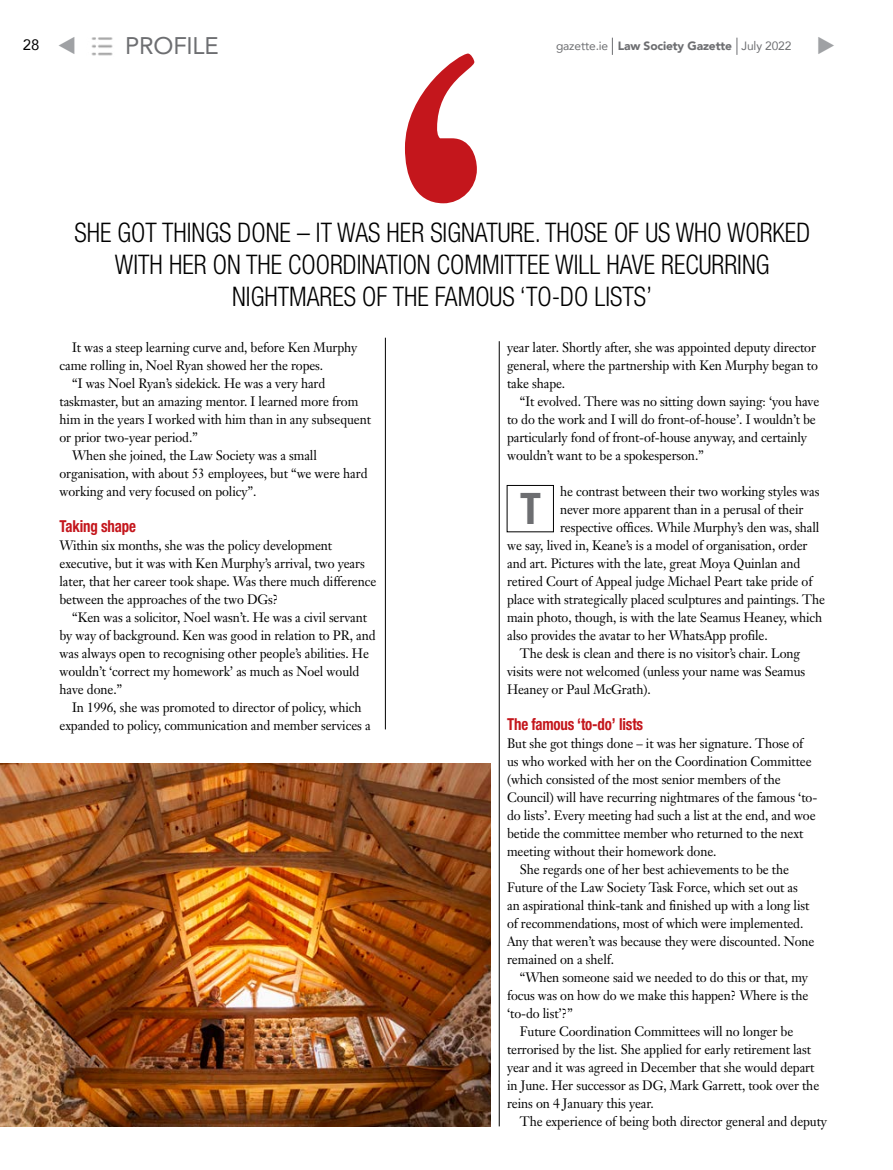
<style>
.page{position:relative;width:893px;height:1170px;background:#fff}
.page>*{position:absolute;margin:0;border:0;box-sizing:border-box;transform-origin:0 0}
.t1{font:700 condensed 43.5px "Helvetica Neue LT";color:#6d6e71}
.t2{font:300 condensed 27px/32.4px "Helvetica Neue LT";color:#000;text-align:center;scale:.95 1}
.t3{font:24px "Avenir";letter-spacing:-.01em;color:#6d6e71}
.t4{font:700 condensed 16.5px "Helvetica Neue LT";letter-spacing:-.01em;color:#c4161c;scale:.9 1}
.t5{font:15px "Avenir";color:#000}
.t6{font:13.5px/18px "Janson Text";letter-spacing:-.01em;color:#000;scale:.95 1}
.t7{font:12px "Avenir";letter-spacing:-.01em;color:#6d6e71}
.s1{font-weight:900}
</style>
<div class="page">
<svg style="left:612px;top:38px;width:1px;height:17px"></svg>
<svg style="left:737px;top:38px;width:1px;height:17px"></svg>
<img style="left:91px;top:37px;width:22px;height:19px">
<hr style="left:499px;top:341px;width:1px;height:785px;background:#000">
<hr style="left:385px;top:338px;width:1px;height:391px;background:#000">
<img style="left:0;top:763px;width:491px;height:363px">
<div style="left:507px;top:485px;width:47px;height:47px;border:1px solid #000"></div>
<svg style="left:405px;top:54px;width:72px;height:149px"></svg>
<h3 class="t3" style="left:125px;top:27px;width:95px">PROFILE</h3>
<p class="t5" style="left:23px;top:33px;width:18px">28</p>
<p class="t7" style="left:556px;top:36px;width:237px">gazette.ie <span class="s1">Law Society Gazette</span> July 2022</p>
<h2 class="t2" style="left:74px;top:216px;width:776px">SHE GOT THINGS DONE – IT WAS HER SIGNATURE. THOSE OF US WHO WORKED<br>WITH HER ON THE COORDINATION COMMITTEE WILL HAVE RECURRING<br>NIGHTMARES OF THE FAMOUS ‘TO-DO LISTS’</h2>
<p class="t6" style="left:72px;top:338px;width:302px">It was a steep learning curve and, before Ken Murphy</p>
<p class="t6" style="left:60px;top:356px;width:279px">came rolling in, Noel Ryan showed her the ropes.</p>
<p class="t6" style="left:72px;top:374px;width:268px">“I was Noel Ryan’s sidekick. He was a very hard</p>
<p class="t6" style="left:60px;top:392px;width:316px">taskmaster, but an amazing mentor. I learned more from</p>
<p class="t6" style="left:60px;top:410px;width:329px">him in the years I worked with him than in any subsequent</p>
<p class="t6" style="left:60px;top:428px;width:147px">or prior two-year period.”</p>
<p class="t6" style="left:72px;top:446px;width:259px">When she joined, the Law Society was a small</p>
<p class="t6" style="left:60px;top:464px;width:326px">organisation, with about 53 employees, but “we were hard</p>
<p class="t6" style="left:60px;top:482px;width:209px">working and very focused on policy”.</p>
<p class="t4" style="left:60px;top:516px;width:87px">Taking shape</p>
<p class="t6" style="left:60px;top:536px;width:335px">Within six months, she was the policy development executive, but it was with Ken Murphy’s arrival, two years later, that her career took shape. Was there much difference between the approaches of the two DGs?</p>
<p class="t6" style="left:60px;top:608px;width:334px;text-indent:13px">“Ken was a solicitor, Noel wasn’t. He was a civil servant by way of background. Ken was good in relation to PR, and was always open to recognising other people’s abilities. He wouldn’t ‘correct my homework’ as much as Noel would have done.”</p>
<p class="t6" style="left:60px;top:698px;width:329px;text-align:center">In 1996, she was promoted to director of policy, which expanded to policy, communication and member services a</p>
<p class="t6" style="left:507px;top:338px;width:329px">year later. Shortly after, she was appointed deputy director general, where the partnership with Ken Murphy began to take shape.</p>
<p class="t6" style="left:507px;top:392px;width:330px;text-indent:13px">“It evolved. There was no sitting down saying: ‘you have to do the work and I will do front-of-house’. I wouldn’t be particularly fond of front-of-house anyway, and certainly wouldn’t want to be a spokesperson.”</p>
<p class="t6" style="left:560px;top:482px;width:275px">he contrast between their two working styles was</p>
<p class="t6" style="left:560px;top:500px;width:258px">never more apparent than in a perusal of their</p>
<p class="t6" style="left:560px;top:518px;width:274px">respective offices. While Murphy’s den was, shall</p>
<p class="t6" style="left:507px;top:536px;width:318px">we say, lived in, Keane’s is a model of organisation, order</p>
<p class="t6" style="left:507px;top:554px;width:310px">and art. Pictures with the late, great Moya Quinlan and</p>
<p class="t6" style="left:507px;top:572px;width:323px">retired Court of Appeal judge Michael Peart take pride of</p>
<p class="t6" style="left:507px;top:590px;width:336px">place with strategically placed sculptures and paintings. The</p>
<p class="t6" style="left:507px;top:608px;width:333px">main photo, though, is with the late Seamus Heaney, which</p>
<p class="t6" style="left:507px;top:626px;width:276px">also provides the avatar to her WhatsApp profile.</p>
<p class="t6" style="left:520px;top:644px;width:297px">The desk is clean and there is no visitor’s chair. Long</p>
<p class="t6" style="left:507px;top:662px;width:315px">visits were not welcomed (unless your name was Seamus</p>
<p class="t6" style="left:507px;top:680px;width:153px">Heaney or Paul McGrath).</p>
<p class="t4" style="left:507px;top:714px;width:153px">The famous ‘to-do’ lists</p>
<p class="t6" style="left:507px;top:734px;width:313px">But she got things done – it was her signature. Those of</p>
<p class="t6" style="left:507px;top:752px;width:322px">us who worked with her on the Coordination Committee</p>
<p class="t6" style="left:507px;top:770px;width:290px">(which consisted of the most senior members of the</p>
<p class="t6" style="left:507px;top:788px;width:328px">Council) will have recurring nightmares of the famous ‘to-</p>
<p class="t6" style="left:507px;top:806px;width:326px">do lists’. Every meeting had such a list at the end, and woe</p>
<p class="t6" style="left:507px;top:824px;width:313px">betide the committee member who returned to the next</p>
<p class="t6" style="left:507px;top:842px;width:222px">meeting without their homework done.</p>
<p class="t6" style="left:520px;top:860px;width:285px">She regards one of her best achievements to be the</p>
<p class="t6" style="left:507px;top:878px;width:308px">Future of the Law Society Task Force, which set out as</p>
<p class="t6" style="left:507px;top:896px;width:320px">an aspirational think-tank and finished up with a long list</p>
<p class="t6" style="left:507px;top:914px;width:313px">of recommendations, most of which were implemented.</p>
<p class="t6" style="left:507px;top:932px;width:325px">Any that weren’t was because they were discounted. None</p>
<p class="t6" style="left:507px;top:950px;width:114px">remained on a shelf.</p>
<p class="t6" style="left:520px;top:968px;width:305px">“When someone said we needed to do this or that, my</p>
<p class="t6" style="left:507px;top:986px;width:319px">focus was on how do we make this happen? Where is the</p>
<p class="t6" style="left:507px;top:1004px;width:71px">‘to-do list’?”</p>
<p class="t6" style="left:520px;top:1022px;width:289px">Future Coordination Committees will no longer be</p>
<p class="t6" style="left:507px;top:1040px;width:321px">terrorised by the list. She applied for early retirement last</p>
<p class="t6" style="left:507px;top:1058px;width:325px">year and it was agreed in December that she would depart</p>
<p class="t6" style="left:507px;top:1076px;width:330px">in June. Her successor as DG, Mark Garrett, took over the</p>
<p class="t6" style="left:507px;top:1094px;width:156px">reins on 4 January this year.</p>
<p class="t6" style="left:520px;top:1112px;width:325px">The experience of being both director general and deputy</p>
<h1 class="t1" style="left:520px;top:482px;width:22px">T</h1>
</div>
